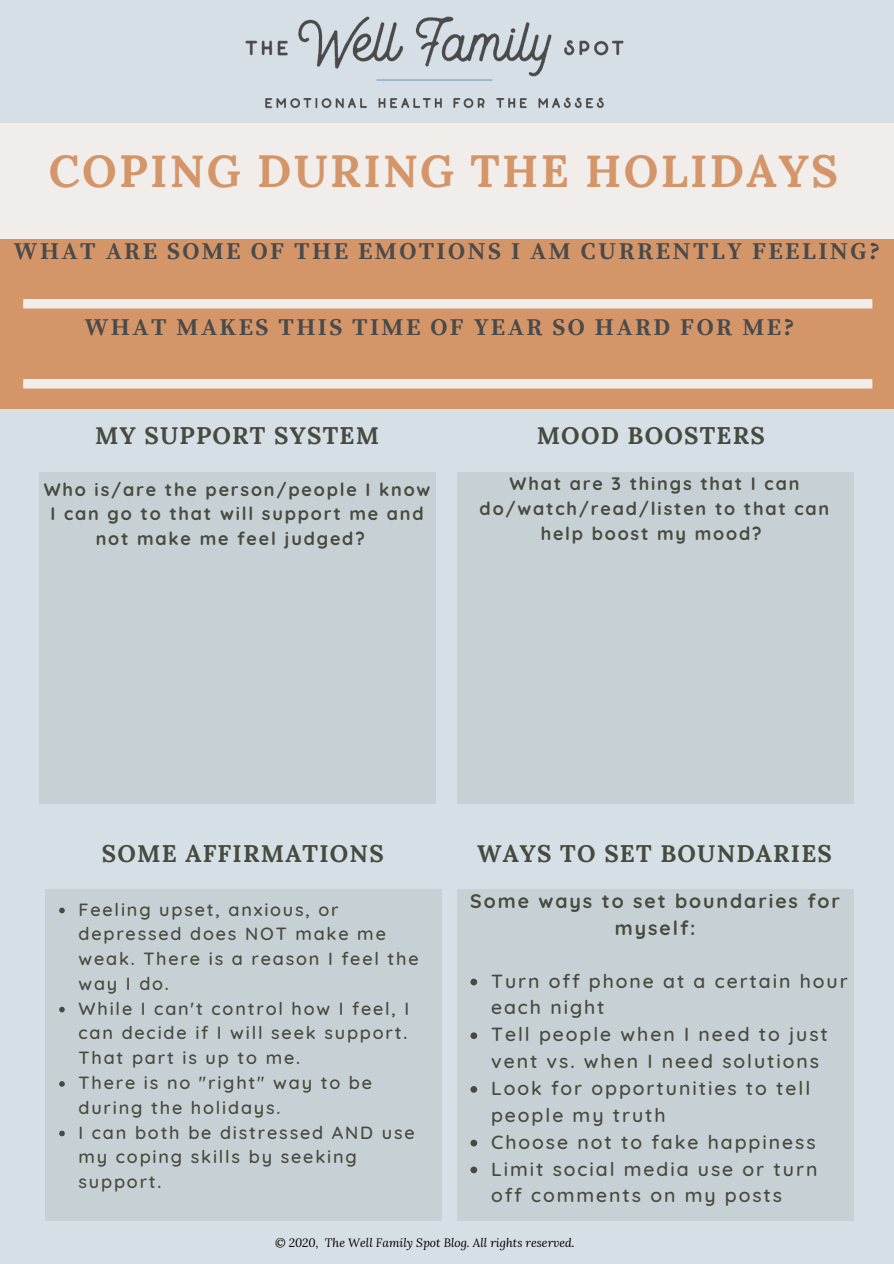
<style>
.page{position:relative;width:894px;height:1264px;background:#fff}
.page>*{position:absolute;margin:0;border:0;box-sizing:border-box;transform-origin:0 0}
.t1{font:700 45px "Lora";letter-spacing:.05em;color:#d49669}
.t2{font:700 24px "Source Serif Pro";letter-spacing:.1em;color:#4a4a4c}
.t3{font:700 24px "Lora";letter-spacing:.05em;color:#464b40}
.t4{font:700 19.5px/27px "Quicksand";letter-spacing:.1em;color:#464b40;text-align:center}
.t5{font:500 19.35px/26.8px "Quicksand";letter-spacing:.1em;color:#464b40}
.t6{font:500 18px/24.8px "Quicksand";letter-spacing:.1em;color:#464b40}
.t7{font:700 18px/24.8px "Quicksand";letter-spacing:.1em;color:#464b40;text-align:center}
.t8{font:italic 12px "Lora";color:#000}
</style>
<div class="page">
<div style="left:0;top:0;width:893px;height:1263px;background:#d5dfe5"></div>
<div style="left:0;top:171px;width:893px;height:238px;background:#d49669"></div>
<div style="left:456px;top:472px;width:397px;height:331px;background:#c7d1d5"></div>
<div style="left:0;top:123px;width:893px;height:115px;background:#f1edeb"></div>
<div style="left:39px;top:472px;width:396px;height:331px;background:#c7d1d5"></div>
<div style="left:45px;top:889px;width:396px;height:331px;background:#c7d1d5"></div>
<div style="left:456px;top:889px;width:397px;height:331px;background:#c7d1d5"></div>
<img style="left:245px;top:16px;width:379px;height:93px">
<svg style="left:59px;top:907px;width:6px;height:6px"></svg>
<svg style="left:59px;top:1006px;width:6px;height:6px"></svg>
<svg style="left:59px;top:1081px;width:6px;height:5px"></svg>
<svg style="left:59px;top:1130px;width:6px;height:6px"></svg>
<svg style="left:470px;top:978px;width:7px;height:7px"></svg>
<svg style="left:470px;top:1032px;width:7px;height:7px"></svg>
<svg style="left:470px;top:1086px;width:7px;height:6px"></svg>
<svg style="left:470px;top:1139px;width:7px;height:7px"></svg>
<svg style="left:470px;top:1166px;width:7px;height:7px"></svg>
<div style="left:23px;top:299px;width:849px;height:9px;background:#f1edeb"></div>
<div style="left:23px;top:379px;width:849px;height:9px;background:#f1edeb"></div>
<h1 class="t1" style="left:49px;top:142px;width:790px">COPING DURING THE HOLIDAYS</h1>
<h2 class="t2" style="left:14px;top:237px;width:867px">WHAT ARE SOME OF THE EMOTIONS I AM CURRENTLY FEELING?</h2>
<h2 class="t2" style="left:85px;top:313px;width:711px">WHAT MAKES THIS TIME OF YEAR SO HARD FOR ME?</h2>
<h2 class="t3" style="left:95px;top:420px;width:285px">MY SUPPORT SYSTEM</h2>
<p class="t7" style="left:44px;top:476px;width:388px">Who is/are the person/people I know</p>
<p class="t7" style="left:50px;top:501px;width:375px">I can go to that will support me and</p>
<p class="t7" style="left:96px;top:526px;width:270px">not make me feel judged?</p>
<h2 class="t3" style="left:536px;top:420px;width:229px">MOOD BOOSTERS</h2>
<p class="t7" style="left:479px;top:471px;width:351px">What are 3 things that I can do/watch/read/listen to that can help boost my mood?</p>
<h2 class="t3" style="left:102px;top:837px;width:283px">SOME AFFIRMATIONS</h2>
<h2 class="t3" style="left:477px;top:837px;width:356px">WAYS TO SET BOUNDARIES</h2>
<p class="t4" style="left:470px;top:886px;width:371px">Some ways to set boundaries for myself:</p>
<p class="t6" style="left:78px;top:896px;width:341px">Feeling upset, anxious, or depressed does NOT make me weak. There is a reason I feel the way I do.<br>While I can't control how I feel, I can decide if I will seek support.<br>That part is up to me.<br>There is no "right" way to be during the holidays.<br>I can both be distressed AND use my coping skills by seeking support.</p>
<p class="t5" style="left:491px;top:966px;width:358px">Turn off phone at a certain hour each night<br>Tell people when I need to just vent vs. when I need solutions<br>Look for opportunities to tell people my truth<br>Choose not to fake happiness<br>Limit social media use or turn off comments on my posts</p>
<p class="t8" style="left:275px;top:1234px;width:301px">© 2020, The Well Family Spot Blog. All rights reserved.</p>
</div>
